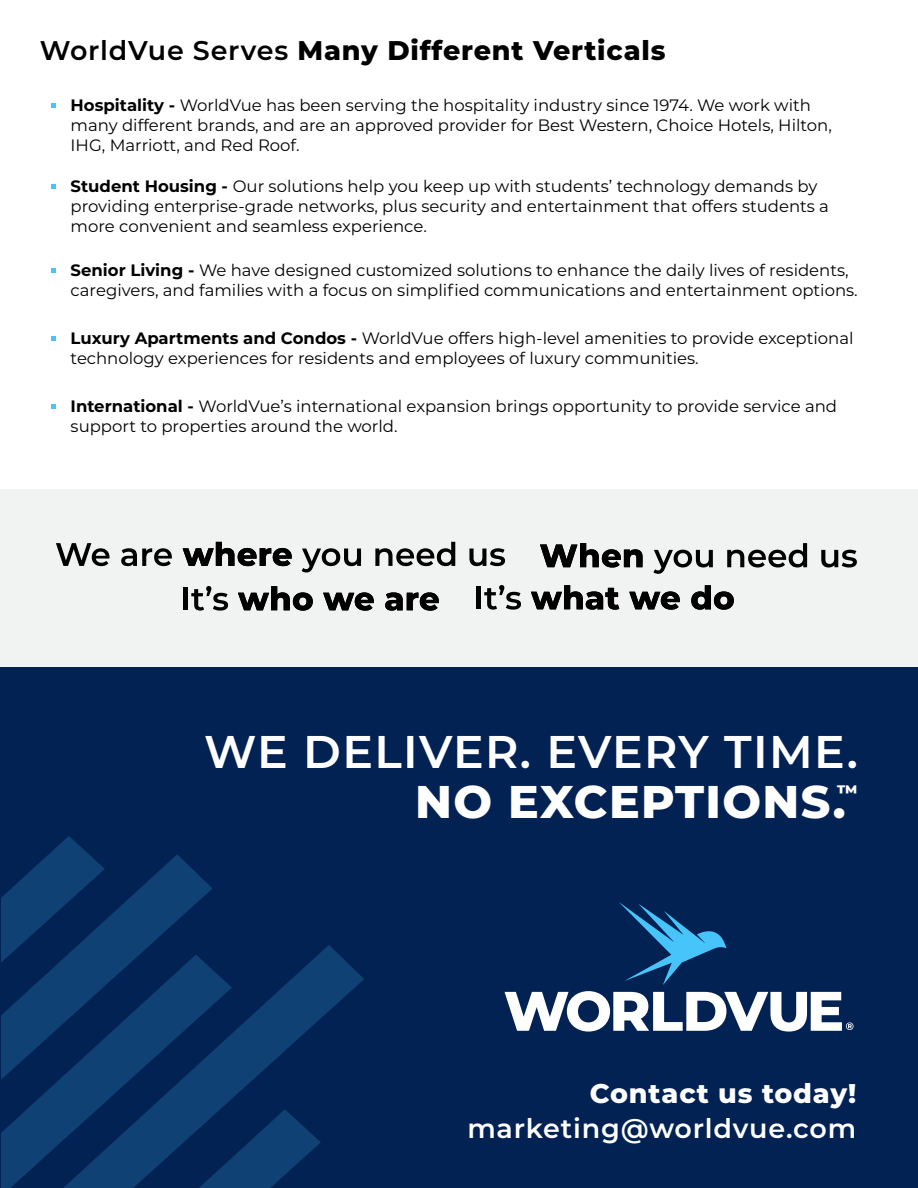
<style>
.page{position:relative;width:918px;height:1188px;background:#fff}
.page>*{position:absolute;margin:0;border:0;box-sizing:border-box;transform-origin:0 0}
.t1{font:600 45.75px "Montserrat";letter-spacing:.03em;color:#fff}
.t2{font:800 45.75px "Montserrat";letter-spacing:.03em;color:#fff}
.t3{font:800 27px "Montserrat";letter-spacing:.03em;color:#000}
.t4{font:600 27px "Montserrat";letter-spacing:.03em;color:#fff}
.t5{font:800 27px "Montserrat";letter-spacing:.03em;color:#fff}
.t6{font:800 19.5px "Montserrat";color:#fff}
.t7{font:16.5px/19.8px "Montserrat";color:#000}
.s1{font-weight:600}
.s2{font-weight:700}
</style>
<div class="page">
<div style="left:0;top:489px;width:918px;height:179px;background:#f1f2f2"></div>
<svg style="left:51px;top:104px;width:5px;height:4px"></svg>
<svg style="left:51px;top:268px;width:5px;height:4px"></svg>
<svg style="left:51px;top:404px;width:5px;height:4px"></svg>
<svg style="left:51px;top:185px;width:5px;height:4px"></svg>
<svg style="left:51px;top:336px;width:5px;height:4px"></svg>
<div style="left:0;top:668px;width:918px;height:520px;background:#032254"></div>
<svg style="left:56px;top:543px;width:54px;height:23px"></svg>
<svg style="left:121px;top:548px;width:51px;height:18px"></svg>
<svg style="left:183px;top:542px;width:109px;height:24px"></svg>
<svg style="left:302px;top:548px;width:59px;height:24px"></svg>
<svg style="left:375px;top:542px;width:80px;height:24px"></svg>
<svg style="left:469px;top:548px;width:36px;height:18px"></svg>
<svg style="left:540px;top:543px;width:103px;height:25px"></svg>
<svg style="left:653px;top:550px;width:60px;height:24px"></svg>
<svg style="left:727px;top:543px;width:80px;height:25px"></svg>
<svg style="left:821px;top:550px;width:36px;height:18px"></svg>
<hr style="left:184px;top:588px;width:4px;height:22px;background:#000">
<svg style="left:191px;top:586px;width:37px;height:25px"></svg>
<svg style="left:238px;top:586px;width:75px;height:25px"></svg>
<svg style="left:323px;top:592px;width:51px;height:19px"></svg>
<svg style="left:385px;top:592px;width:54px;height:19px"></svg>
<hr style="left:477px;top:587px;width:4px;height:22px;background:#000">
<svg style="left:484px;top:585px;width:37px;height:25px"></svg>
<svg style="left:531px;top:585px;width:88px;height:25px"></svg>
<svg style="left:629px;top:591px;width:51px;height:19px"></svg>
<svg style="left:691px;top:585px;width:43px;height:25px"></svg>
<svg style="left:49px;top:836px;width:39px;height:18px"></svg>
<svg style="left:29px;top:945px;width:335px;height:243px"></svg>
<svg style="left:1px;top:854px;width:212px;height:309px;fill:#104174"></svg>
<svg style="left:619px;top:902px;width:108px;height:83px"></svg>
<svg style="left:505px;top:991px;width:349px;height:41px"></svg>
<h2 class="t3" style="left:40px;top:31px;width:627px"><span class="s1">WorldVue Serves</span> Many Different Verticals</h2>
<p class="t7" style="left:71px;top:95px;width:763px"><span class="s2">Hospitality -</span> WorldVue has been serving the hospitality industry since 1974. We work with many different brands, and are an approved provider for Best Western, Choice Hotels, Hilton,<br>IHG, Marriott, and Red Roof.</p>
<p class="t7" style="left:71px;top:176px;width:760px"><span class="s2">Student Housing -</span> Our solutions help you keep up with students’ technology demands by providing enterprise-grade networks, plus security and entertainment that offers students a more convenient and seamless experience.</p>
<p class="t7" style="left:71px;top:260px;width:789px"><span class="s2">Senior Living -</span> We have designed customized solutions to enhance the daily lives of residents, caregivers, and families with a focus on simplified communications and entertainment options.</p>
<p class="t7" style="left:71px;top:328px;width:785px"><span class="s2">Luxury Apartments and Condos -</span> WorldVue offers high-level amenities to provide exceptional technology experiences for residents and employees of luxury communities.</p>
<p class="t7" style="left:71px;top:396px;width:768px"><span class="s2">International -</span> WorldVue’s international expansion brings opportunity to provide service and support to properties around the world.</p>
<h1 class="t1" style="left:204px;top:719px;width:655px">WE DELIVER. EVERY TIME.</h1>
<p class="t6" style="left:837px;top:778px;width:22px">™</p>
<h1 class="t2" style="left:415px;top:768px;width:432px">NO EXCEPTIONS.</h1>
<h2 class="t5" style="left:590px;top:1073px;width:268px">Contact us today!</h2>
<h2 class="t4" style="left:467px;top:1109px;width:390px">marketing@worldvue.com</h2>
</div>
